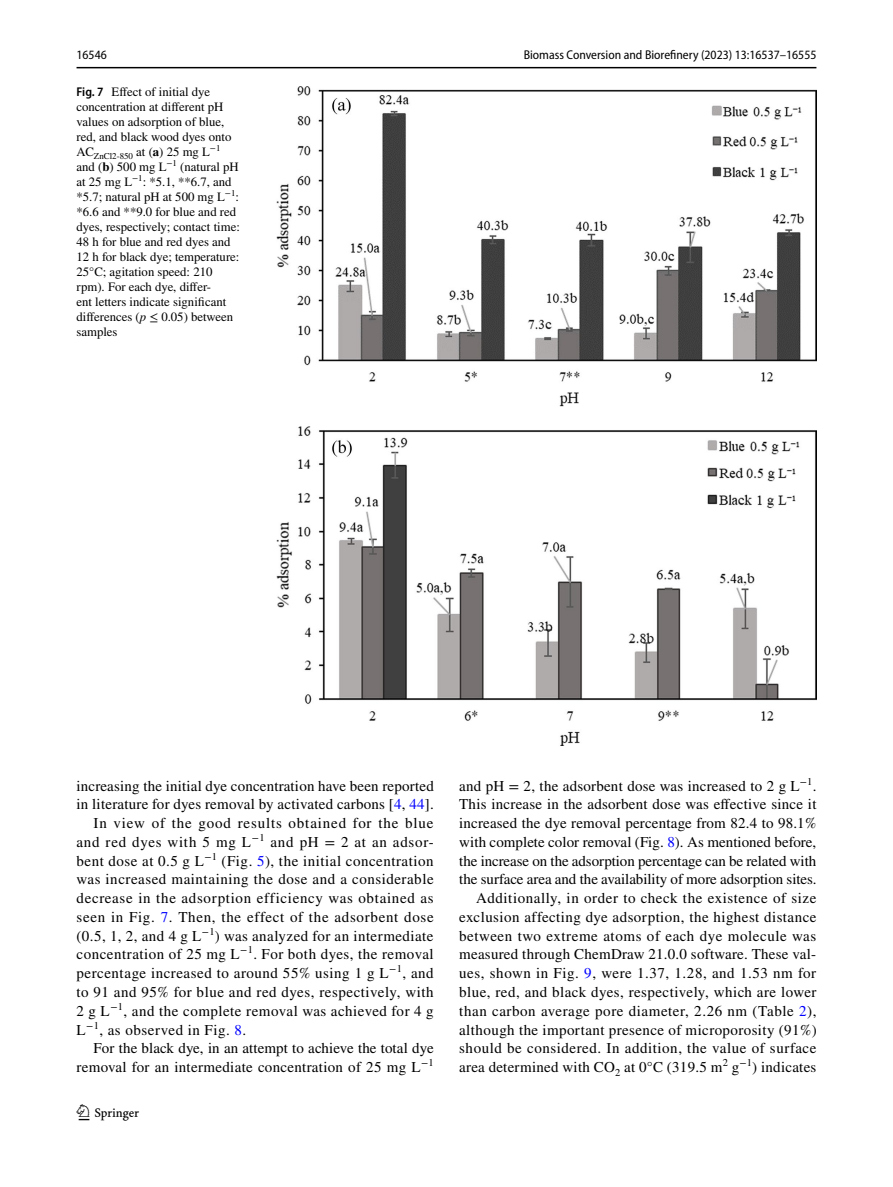
<style>
.page{position:relative;width:893px;height:1187px;background:#fff}
.page>*{position:absolute;margin:0;border:0;box-sizing:border-box;transform-origin:0 0}
.t1{font:22.5px "Springnew Regular 2";color:#000}
.t2{font:15px/18.8px "STIX";letter-spacing:.03em;color:#000;text-align:right}
.t3{font:15px "STIX";letter-spacing:.01em;color:#000}
.t4{font:15px "STIX";letter-spacing:.005em;color:#000}
.t5{font:15px "STIX";letter-spacing:.055em;color:#000}
.t6{font:15px "STIX";letter-spacing:.05em;color:#000}
.t7{font:12.75px/15px "STIX";color:#000}
.t8{font:semi-condensed 12.75px "Myriad Pro";color:#000}
.s1{font-family:"Myriad Pro";font-weight:600;font-stretch:semi-condensed}
.s2{font-weight:700}
.s3{font-style:italic}
.s4{color:#00f}
</style>
<div class="page">
<hr style="left:77px;top:67px;width:739px;height:1px;background:#000">
<img style="left:276px;top:87px;width:540px;height:658px">
<p class="t8" style="left:77px;top:48px;width:32px">16546</p>
<p class="t8" style="left:524px;top:48px;width:294px">Biomass Conversion and Biorefinery (2023) 13:16537–16555</p>
<p class="t7" style="left:77px;top:85px;width:165px"><span class="s1">Fig. 7</span> Effect of initial dye concentration at different pH values on adsorption of blue, red, and black wood dyes onto<br>AC<sub>ZnCl2-850</sub> at (<span class="s2">a</span>) 25 mg L<sup>−1 </sup>and (<span class="s2">b</span>) 500 mg L<sup>−1</sup> (natural pH at 25 mg L<sup>−1</sup>: *5.1, **6.7, and *5.7; natural pH at 500 mg L<sup>−1</sup>: *6.6 and **9.0 for blue and red dyes, respectively; contact time:<br>48 h for blue and red dyes and<br>12 h for black dye; temperature:<br>25°C; agitation speed: 210 rpm). For each dye, differ-<br>ent letters indicate significant differences (<span class="s3">p</span> ≤ 0.05) between samples</p>
<p class="t3" style="left:77px;top:775px;width:359px">increasing the initial dye concentration have been reported</p>
<p class="t2" style="left:77px;top:796px;width:359px">in literature for dyes removal by activated carbons [<span class="s4">4</span>, <span class="s4">44</span>].</p>
<p class="t5" style="left:94px;top:812px;width:341px">In view of the good results obtained for the blue</p>
<p class="t6" style="left:77px;top:831px;width:359px">and red dyes with 5 mg L<sup>−1</sup> and pH = 2 at an adsor-</p>
<p class="t2" style="left:77px;top:852px;width:359px">bent dose at 0.5 g L<sup>−1</sup> (Fig. <span class="s4">5</span>), the initial concentration</p>
<p class="t2" style="left:77px;top:871px;width:359px">was increased maintaining the dose and a considerable</p>
<p class="t2" style="left:77px;top:889px;width:359px">decrease in the adsorption efficiency was obtained as</p>
<p class="t2" style="left:77px;top:908px;width:359px">seen in Fig. <span class="s4">7</span>. Then, the effect of the adsorbent dose</p>
<p class="t2" style="left:77px;top:927px;width:358px">(0.5, 1, 2, and 4 g L<sup>−1</sup>) was analyzed for an intermediate</p>
<p class="t2" style="left:77px;top:946px;width:359px">concentration of 25 mg L<sup>−1</sup>. For both dyes, the removal</p>
<p class="t2" style="left:77px;top:964px;width:359px">percentage increased to around 55% using 1 g L<sup>−1</sup>, and</p>
<p class="t2" style="left:77px;top:983px;width:359px">to 91 and 95% for blue and red dyes, respectively, with</p>
<p class="t2" style="left:77px;top:1002px;width:359px">2 g L<sup>−1</sup>, and the complete removal was achieved for 4 g</p>
<p class="t2" style="left:77px;top:1021px;width:171px">L<sup>−1</sup>, as observed in Fig. <span class="s4">8</span>.</p>
<p class="t4" style="left:94px;top:1037px;width:342px">For the black dye, in an attempt to achieve the total dye</p>
<p class="t2" style="left:77px;top:1058px;width:359px">removal for an intermediate concentration of 25 mg L<sup>−1</sup></p>
<h1 class="t1" style="left:79px;top:1104px;width:62px">1 3</h1>
<p class="t2" style="left:459px;top:777px;width:359px">and pH = 2, the adsorbent dose was increased to 2 g L<sup>−1</sup>.<br>This increase in the adsorbent dose was effective since it increased the dye removal percentage from 82.4 to 98.1% with complete color removal (Fig. <span class="s4">8</span>). As mentioned before, the increase on the adsorption percentage can be related with the surface area and the availability of more adsorption sites.<br>Additionally, in order to check the existence of size exclusion affecting dye adsorption, the highest distance between two extreme atoms of each dye molecule was measured through ChemDraw 21.0.0 software. These val&shy;ues, shown in Fig. <span class="s4">9</span>, were 1.37, 1.28, and 1.53 nm for blue, red, and black dyes, respectively, which are lower than carbon average pore diameter, 2.26 nm (Table <span class="s4">2</span>), although the important presence of microporosity (91%) should be considered. In addition, the value of surface area determined with CO<sub>2</sub> at 0°C (319.5 m<sup>2</sup> g<sup>−1</sup>) indicates</p>
</div>
